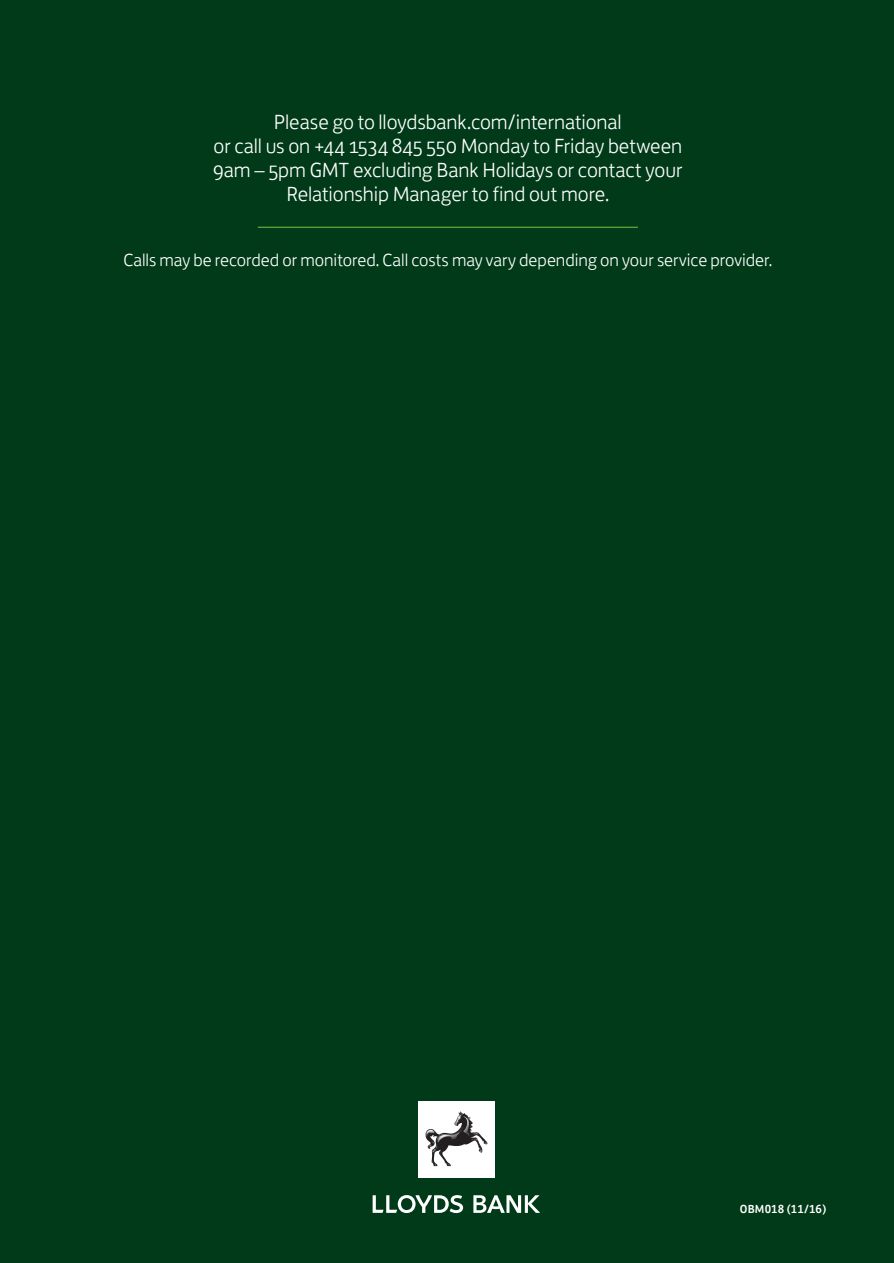
<style>
.page{position:relative;width:894px;height:1263px;background:#fff}
.page>*{position:absolute;margin:0;border:0;box-sizing:border-box;transform-origin:0 0}
.t1{font:300 21px/24px "Lloyds Bank Jack";letter-spacing:-.005em;color:#fff;text-align:center}
.t2{font:300 18px "Lloyds Bank Jack";letter-spacing:-.005em;color:#fff}
.t3{font:500 12px "Lloyds Bank Jack";letter-spacing:.015em;color:#fff}
</style>
<div class="page">
<div style="left:0;top:0;width:893px;height:1263px;background:#003a18"></div>
<hr style="left:258px;top:227px;width:379px;height:1px;background:#71bf44">
<div style="left:418px;top:1101px;width:76px;height:76px;background:#fff"></div>
<svg style="left:372px;top:1195px;width:91px;height:18px"></svg>
<svg style="left:473px;top:1195px;width:67px;height:18px"></svg>
<img style="left:425px;top:1111px;width:36px;height:55px">
<svg style="left:426px;top:1115px;width:44px;height:28px"></svg>
<p class="t1" style="left:213px;top:108px;width:470px">Please go to lloydsbank.com/international<br>or call us on +44 1534 845 550 Monday to Friday between 9am – 5pm GMT excluding Bank Holidays or contact your Relationship Manager to find out more.</p>
<p class="t2" style="left:123px;top:245px;width:650px">Calls may be recorded or monitored. Call costs may vary depending on your service provider.</p>
<p class="t3" style="left:739px;top:1199px;width:88px">OBM018 (11/16)</p>
</div>
